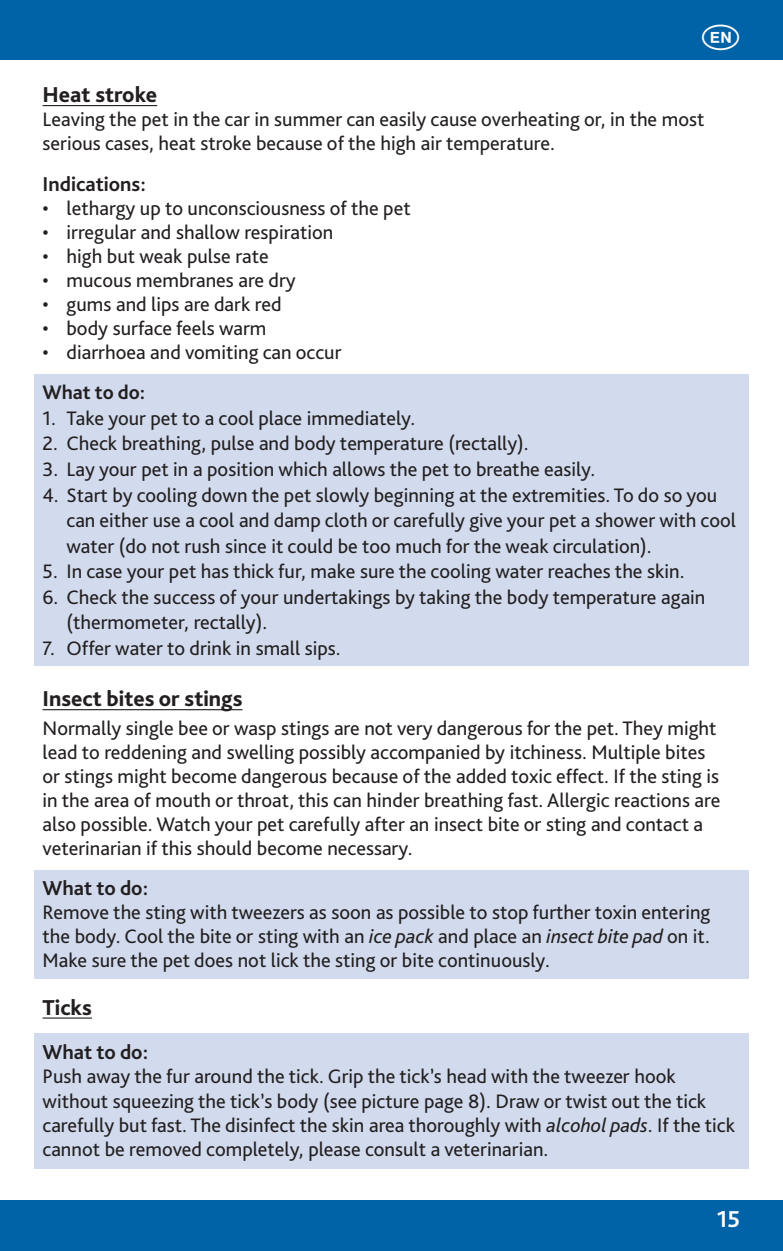
<style>
.page{position:relative;width:783px;height:1251px;background:#fff}
.page>*{position:absolute;margin:0;border:0;box-sizing:border-box;transform-origin:0 0}
.t1{font:30px "Natrix";color:#fff}
.t2{font:700 24px "Bliss Pro";color:#fff}
.t3{font:800 22.5px "Bliss Pro";color:#231f20}
.t4{font:700 21px "Bliss Pro";color:#231f20}
.t5{font:20.4px/24px "Bliss Pro";color:#231f20}
.t6{font:700 20.4px "Bliss Pro";color:#231f20}
.s1{font-style:italic}
</style>
<div class="page">
<div style="left:0;top:1199px;width:782px;height:51px;background:#0062a7"></div>
<div style="left:0;top:0;width:782px;height:60px;background:#0062a7"></div>
<div style="left:34px;top:374px;width:714px;height:292px;background:#d1dbed"></div>
<div style="left:34px;top:870px;width:714px;height:108px;background:#d1dbed"></div>
<div style="left:34px;top:1032px;width:714px;height:136px;background:#d1dbed"></div>
<hr style="left:43px;top:105px;width:114px;height:1px;background:#231f20">
<hr style="left:43px;top:709px;width:199px;height:1px;background:#231f20">
<hr style="left:43px;top:1017px;width:49px;height:1px;background:#231f20">
<h1 class="t1" style="left:702px;top:20px;width:40px">E</h1>
<p class="t3" style="left:43px;top:81px;width:116px">Heat stroke</p>
<p class="t5" style="left:43px;top:107px;width:663px">Leaving the pet in the car in summer can easily cause overheating or, in the most serious cases, heat stroke because of the high air temperature.</p>
<p class="t4" style="left:43px;top:171px;width:105px">Indications:</p>
<p class="t5" style="left:43px;top:195px;width:369px">• lethargy up to unconsciousness of the pet</p>
<p class="t5" style="left:43px;top:219px;width:292px">• irregular and shallow respiration</p>
<p class="t5" style="left:43px;top:243px;width:227px">• high but weak pulse rate</p>
<p class="t5" style="left:43px;top:267px;width:254px">• mucous membranes are dry</p>
<p class="t5" style="left:43px;top:291px;width:240px">• gums and lips are dark red</p>
<p class="t5" style="left:43px;top:315px;width:225px">• body surface feels warm</p>
<p class="t5" style="left:43px;top:339px;width:300px">• diarrhoea and vomiting can occur</p>
<p class="t6" style="left:43px;top:380px;width:104px">What to do:</p>
<p class="t5" style="left:43px;top:405px;width:374px">1. Take your pet to a cool place immediately.</p>
<p class="t5" style="left:43px;top:431px;width:487px">2. Check breathing, pulse and body temperature (rectally).</p>
<p class="t5" style="left:43px;top:456px;width:554px">3. Lay your pet in a position which allows the pet to breathe easily.</p>
<p class="t5" style="left:66px;top:481px;width:670px;line-height:25.5px;text-indent:-24px">4. Start by cooling down the pet slowly beginning at the extremities. To do so you can either use a cool and damp cloth or carefully give your pet a shower with cool water (do not rush since it could be too much for the weak circulation).</p>
<p class="t5" style="left:42px;top:558px;width:643px">5. In case your pet has thick fur, make sure the cooling water reaches the skin.</p>
<p class="t5" style="left:66px;top:583px;width:640px;line-height:25.5px;text-indent:-24px">6. Check the success of your undertakings by taking the body temperature again (thermometer, rectally).</p>
<p class="t5" style="left:42px;top:635px;width:300px">7. Offer water to drink in small sips.</p>
<p class="t3" style="left:43px;top:684px;width:201px">Insect bites or stings</p>
<p class="t5" style="left:43px;top:715px;width:679px">Normally single bee or wasp stings are not very dangerous for the pet. They might lead to reddening and swelling possibly accompanied by itchiness. Multiple bites or stings might become dangerous because of the added toxic effect. If the sting is in the area of mouth or throat, this can hinder breathing fast. Allergic reactions are also possible. Watch your pet carefully after an insect bite or sting and contact a veterinarian if this should become necessary.</p>
<p class="t4" style="left:43px;top:875px;width:107px">What to do:</p>
<p class="t5" style="left:43px;top:899px;width:669px;text-align:justify">Remove the sting with tweezers as soon as possible to stop further toxin entering the body. Cool the bite or sting with an <span class="s1">ice pack</span> and place an <span class="s1">insect bite pad</span> on it.<br>Make sure the pet does not lick the sting or bite continuously.</p>
<p class="t3" style="left:43px;top:993px;width:51px">Ticks</p>
<p class="t4" style="left:43px;top:1039px;width:107px">What to do:</p>
<p class="t5" style="left:43px;top:1063px;width:693px">Push away the fur around the tick. Grip the tick’s head with the tweezer hook without squeezing the tick’s body (see picture page 8). Draw or twist out the tick carefully but fast. The disinfect the skin area thoroughly with <span class="s1">alcohol pads</span>. If the tick cannot be removed completely, please consult a veterinarian.</p>
<p class="t2" style="left:716px;top:1203px;width:25px">15</p>
</div>
